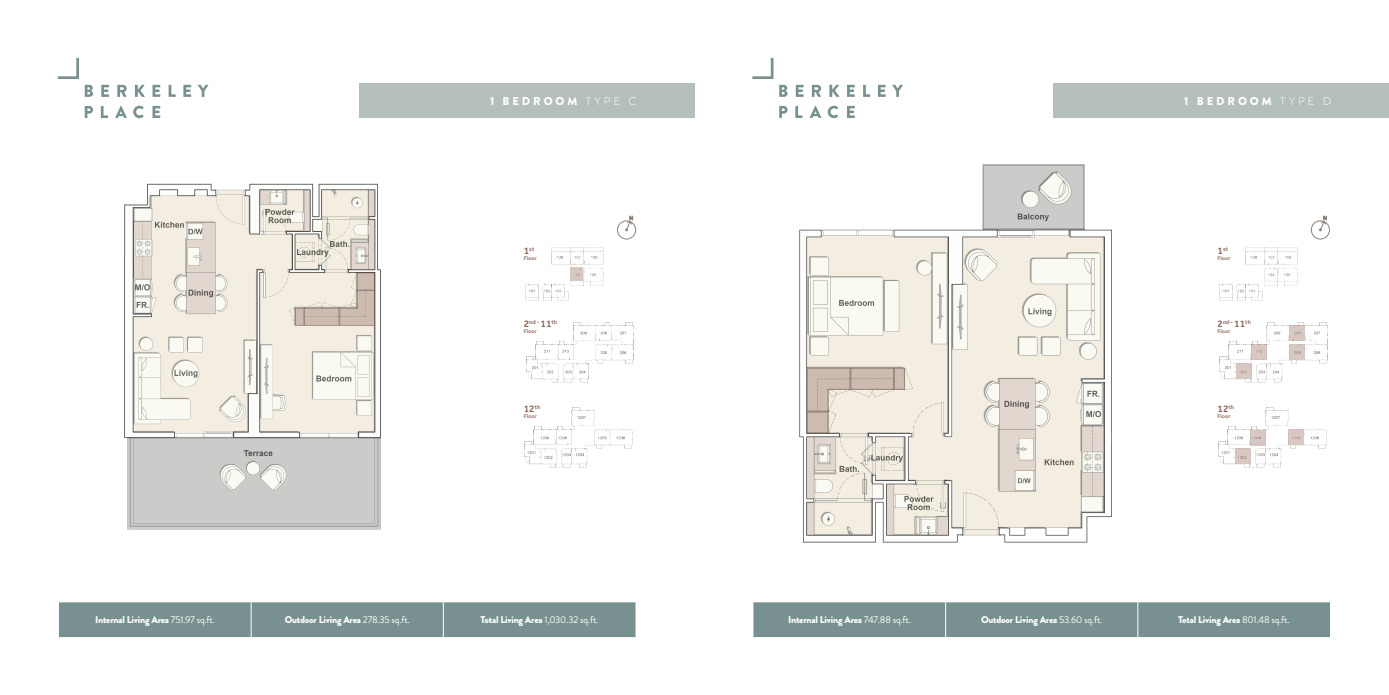
<style>
.page{position:relative;width:1389px;height:695px;background:#fff}
.page>*{position:absolute;margin:0;border:0;box-sizing:border-box;transform-origin:0 0}
.t1{font:900 11.46px "Brandon Grotesque";letter-spacing:.25em;color:#fff}
.t2{font:500 10.15px "Effra";color:#8d6456}
.t3{font:900 9.8px "Brandon Grotesque";letter-spacing:-.02em;color:#fff}
.t4{font:500 5.86px "Effra";color:#8d6456}
.t5{font:500 5.51px "Effra";letter-spacing:.02em;color:#8d6456}
.s1{font-weight:300}
.s2{font-size:10.15px}
.s3{font-weight:400}
</style>
<div class="page">
<svg style="left:85px;top:85px;width:8px;height:12px"></svg>
<svg style="left:101px;top:85px;width:8px;height:12px"></svg>
<svg style="left:117px;top:85px;width:10px;height:12px"></svg>
<svg style="left:135px;top:85px;width:10px;height:12px"></svg>
<svg style="left:153px;top:85px;width:7px;height:12px"></svg>
<svg style="left:169px;top:85px;width:7px;height:12px"></svg>
<svg style="left:183px;top:85px;width:8px;height:12px"></svg>
<svg style="left:198px;top:85px;width:10px;height:12px"></svg>
<svg style="left:85px;top:106px;width:8px;height:12px"></svg>
<svg style="left:101px;top:106px;width:7px;height:12px"></svg>
<svg style="left:115px;top:106px;width:12px;height:12px"></svg>
<svg style="left:133px;top:106px;width:11px;height:12px"></svg>
<svg style="left:153px;top:106px;width:7px;height:12px"></svg>
<svg style="left:58px;top:58px;width:21px;height:21px"></svg>
<div style="left:359px;top:83px;width:335px;height:35px;background:#b4bebd"></div>
<div style="left:59px;top:602px;width:577px;height:35px;background:#789190"></div>
<hr style="left:443px;top:602px;width:1px;height:35px;background:#fff">
<hr style="left:251px;top:602px;width:1px;height:35px;background:#fff">
<svg style="left:779px;top:85px;width:9px;height:12px"></svg>
<svg style="left:796px;top:85px;width:8px;height:12px"></svg>
<svg style="left:812px;top:85px;width:9px;height:12px"></svg>
<svg style="left:829px;top:85px;width:10px;height:12px"></svg>
<svg style="left:847px;top:85px;width:8px;height:12px"></svg>
<svg style="left:863px;top:85px;width:7px;height:12px"></svg>
<svg style="left:878px;top:85px;width:8px;height:12px"></svg>
<svg style="left:892px;top:85px;width:11px;height:12px"></svg>
<svg style="left:779px;top:106px;width:9px;height:12px"></svg>
<svg style="left:795px;top:106px;width:7px;height:12px"></svg>
<svg style="left:810px;top:106px;width:11px;height:12px"></svg>
<svg style="left:828px;top:106px;width:10px;height:12px"></svg>
<svg style="left:847px;top:106px;width:8px;height:12px"></svg>
<svg style="left:752px;top:58px;width:21px;height:21px"></svg>
<div style="left:1053px;top:83px;width:336px;height:35px;background:#b4bebd"></div>
<div style="left:753px;top:602px;width:577px;height:35px;background:#789190"></div>
<hr style="left:1137px;top:602px;width:1px;height:35px;background:#fff">
<hr style="left:945px;top:602px;width:1px;height:35px;background:#fff">
<img style="left:124px;top:183px;width:257px;height:347px">
<img style="left:799px;top:164px;width:313px;height:379px">
<svg style="left:617px;top:216px;width:19px;height:23px"></svg>
<img style="left:525px;top:247px;width:79px;height:54px">
<img style="left:526px;top:322px;width:108px;height:60px">
<img style="left:525px;top:407px;width:107px;height:60px">
<svg style="left:571px;top:268px;width:12px;height:13px"></svg>
<svg style="left:1311px;top:216px;width:19px;height:23px"></svg>
<img style="left:1219px;top:247px;width:79px;height:54px">
<img style="left:1220px;top:322px;width:107px;height:60px">
<img style="left:1219px;top:407px;width:107px;height:60px">
<svg style="left:1289px;top:325px;width:16px;height:16px"></svg>
<svg style="left:1236px;top:363px;width:16px;height:15px"></svg>
<svg style="left:1235px;top:448px;width:16px;height:15px"></svg>
<svg style="left:1251px;top:430px;width:15px;height:15px"></svg>
<svg style="left:1288px;top:429px;width:15px;height:15px"></svg>
<div style="left:1252px;top:344px;width:15px;height:15px;background:#d7c8c4"></div>
<svg style="left:1289px;top:344px;width:16px;height:15px"></svg>
<p class="t1" style="left:490px;top:93px;width:148px">1 BEDROOM <span class="s1">TYPE C</span></p>
<p class="t1" style="left:1184px;top:93px;width:148px">1 BEDROOM <span class="s1">TYPE D</span></p>
<p class="t4" style="left:524px;top:245px;width:12px"><span class="s2">1</span>st</p>
<p class="t5" style="left:524px;top:255px;width:15px">Floor</p>
<p class="t4" style="left:1218px;top:245px;width:12px"><span class="s2">1</span>st</p>
<p class="t5" style="left:1218px;top:255px;width:15px">Floor</p>
<p class="t4" style="left:524px;top:318px;width:35px"><span class="s2">2</span>nd - <span class="s2">11</span>th</p>
<p class="t5" style="left:524px;top:328px;width:15px">Floor</p>
<p class="t4" style="left:1218px;top:318px;width:35px"><span class="s2">2</span>nd - <span class="s2">11</span>th</p>
<p class="t5" style="left:1218px;top:328px;width:15px">Floor</p>
<p class="t2" style="left:524px;top:403px;width:18px">12<sup>th</sup></p>
<p class="t5" style="left:524px;top:413px;width:15px">Floor</p>
<p class="t2" style="left:1218px;top:403px;width:18px">12<sup>th</sup></p>
<p class="t5" style="left:1218px;top:413px;width:15px">Floor</p>
<p class="t3" style="left:95px;top:612px;width:121px">Internal Living Area <span class="s3">751.97 sq.ft.</span></p>
<p class="t3" style="left:285px;top:612px;width:127px">Outdoor Living Area <span class="s3">278.35 sq.ft.</span></p>
<p class="t3" style="left:480px;top:612px;width:119px">Total Living Area <span class="s3">1,030.32 sq.ft.</span></p>
<p class="t3" style="left:788px;top:612px;width:124px">Internal Living Area <span class="s3">747.88 sq.ft.</span></p>
<p class="t3" style="left:981px;top:612px;width:123px">Outdoor Living Area <span class="s3">53.60 sq.ft.</span></p>
<p class="t3" style="left:1178px;top:612px;width:113px">Total Living Area <span class="s3">801.48 sq.ft.</span></p>
</div>
